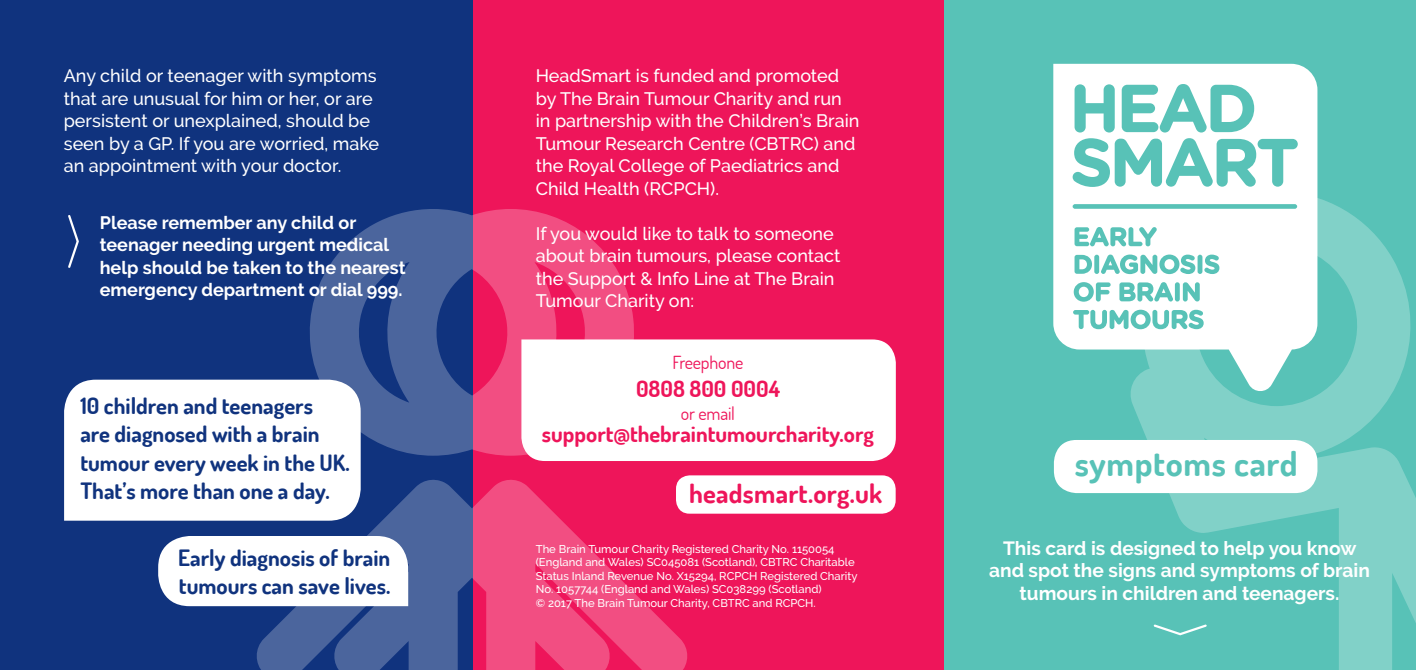
<style>
.page{position:relative;width:1416px;height:670px;background:#fff}
.page>*{position:absolute;margin:0;border:0;box-sizing:border-box;transform-origin:0 0}
.t1{font:700 34.2px "Dosis";letter-spacing:.02em;color:#58c2b7}
.t2{font:700 26.55px "Dosis";letter-spacing:.01em;color:#ee155a}
.t3{font:700 22.5px/28.1px "Dosis";color:#10337e}
.t4{font:700 22.28px "Dosis";color:#ee155a}
.t5{font:700 19.12px/22.5px "Raleway";color:#fff;text-align:center}
.t6{font:500 18px/22.5px "Raleway";color:#fff}
.t7{font:700 18px/22.5px "Raleway";color:#fff}
.t8{font:18px "Dosis";letter-spacing:-.01em;color:#ee155a}
.t9{font:500 11.25px/13.5px "Raleway";color:#fff}
</style>
<div class="page">
<div style="left:472px;top:0;width:472px;height:670px;background:#ee155a"></div>
<div style="left:944px;top:0;width:472px;height:670px;background:#58c2b7"></div>
<svg style="left:1128px;top:191px;width:288px;height:479px"></svg>
<div style="left:0;top:0;width:472px;height:670px;background:#10337e"></div>
<svg style="left:309px;top:209px;width:325px;height:247px"></svg>
<svg style="left:254px;top:480px;width:435px;height:190px"></svg>
<div style="left:1054px;top:440px;width:263px;height:53px;background:#fff;border-radius:22px"></div>
<div style="left:521px;top:339px;width:375px;height:122px;background:#fff"></div>
<div style="left:158px;top:536px;width:250px;height:70px;background:#fff"></div>
<div style="left:64px;top:379px;width:297px;height:141px;background:#fff"></div>
<svg style="left:1053px;top:64px;width:264px;height:329px;fill:#fff"></svg>
<svg style="left:68px;top:215px;width:11px;height:53px"></svg>
<svg style="left:1152px;top:623px;width:56px;height:13px"></svg>
<div style="left:676px;top:475px;width:220px;height:38px;background:#fff;border-radius:14px"></div>
<p class="t6" style="left:64px;top:65px;width:317px">Any child or teenager with symptoms that are unusual for him or her, or are persistent or unexplained, should be seen by a GP. If you are worried, make an appointment with your doctor.</p>
<p class="t7" style="left:100px;top:211px;width:307px">Please remember any child or teenager needing urgent medical help should be taken to the nearest emergency department or dial 999.</p>
<p class="t3" style="left:80px;top:391px;width:271px">10 children and teenagers<br>are diagnosed with a brain tumour every week in the UK.<br>That’s more than one a day.</p>
<p class="t3" style="left:178px;top:543px;width:214px">Early diagnosis of brain tumours can save lives.</p>
<p class="t6" style="left:536px;top:65px;width:325px">HeadSmart is funded and promoted by The Brain Tumour Charity and run in partnership with the Children’s Brain Tumour Research Centre (CBTRC) and the Royal College of Paediatrics and Child Health (RCPCH).</p>
<p class="t6" style="left:536px;top:222px;width:306px">If you would like to talk to someone about brain tumours, please contact the Support &amp; Info Line at The Brain<br>Tumour Charity on:</p>
<p class="t8" style="left:672px;top:351px;width:72px">Freephone</p>
<p class="t4" style="left:636px;top:375px;width:145px">0808 800 0004</p>
<p class="t8" style="left:681px;top:401px;width:56px">or email</p>
<p class="t4" style="left:542px;top:420px;width:333px">support@thebraintumourcharity.org</p>
<p class="t2" style="left:689px;top:476px;width:195px">headsmart.org.uk</p>
<p class="t9" style="left:536px;top:542px;width:323px">The Brain Tumour Charity Registered Charity No. 1150054 (England and Wales) SC045081 (Scotland), CBTRC Charitable Status Inland Revenue No. X15294, RCPCH Registered Charity No. 1057744 (England and Wales) SC038299 (Scotland)<br>© 2017 The Brain Tumour Charity, CBTRC and RCPCH.</p>
<p class="t1" style="left:1075px;top:441px;width:224px">symptoms card</p>
<p class="t5" style="left:989px;top:537px;width:382px">This card is designed to help you know and spot the signs and symptoms of brain tumours in children and teenagers.</p>
</div>
